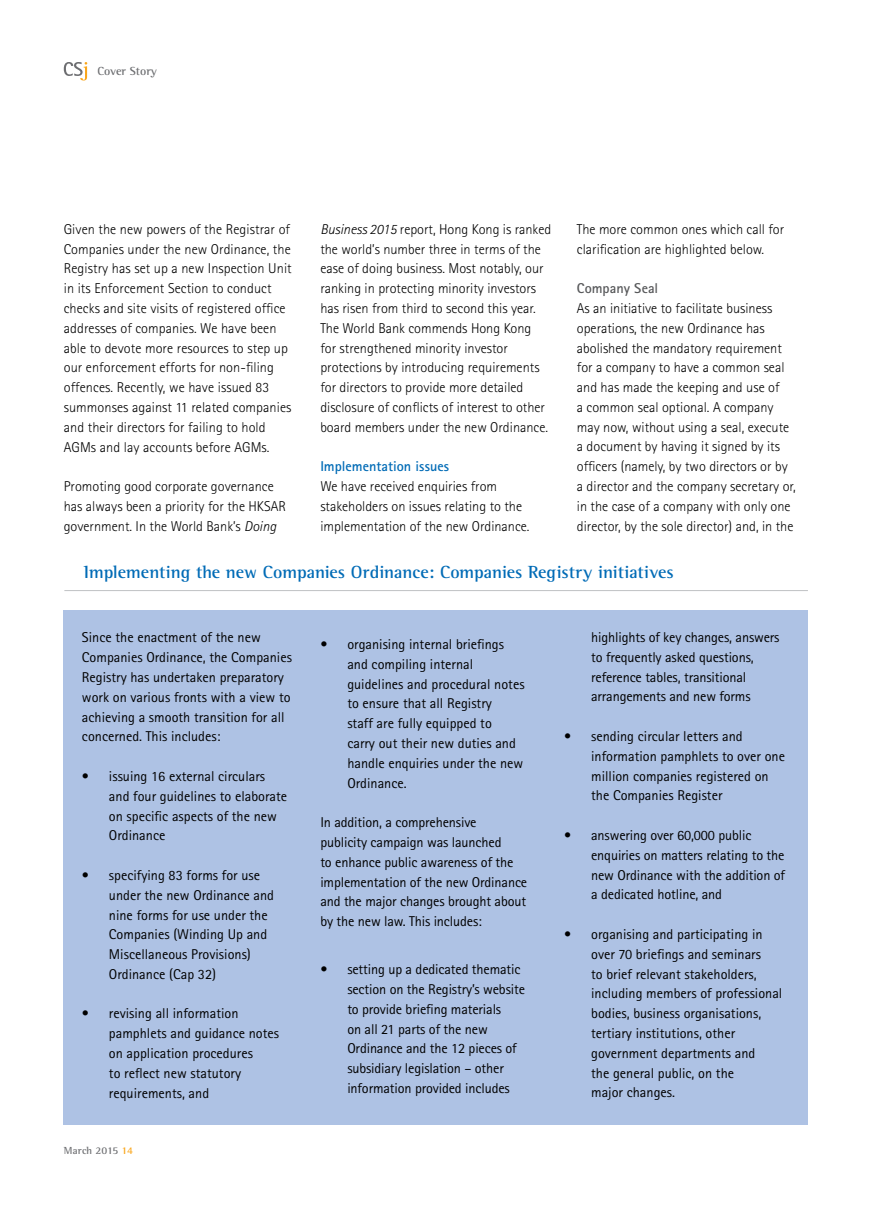
<style>
.page{position:relative;width:893px;height:1212px;background:#fff}
.page>*{position:absolute;margin:0;border:0;box-sizing:border-box;transform-origin:0 0}
.t1{font:700 18px "Rotis Semi Serif";letter-spacing:-.005em;color:#006bb6}
.t2{font:14.25px/19.8px "Rotis Sans Serif";color:#000}
.t3{font:300 14.25px/19.8px "Rotis Sans Serif";color:#000}
.t4{font:700 14.25px "Rotis Sans Serif";color:#006bb6}
.t5{font:700 14.25px "Rotis Sans Serif";letter-spacing:.005em;color:#58595b}
.t6{font:700 12px "Rotis Semi Serif";color:#6d6e71}
.t7{font:700 10.5px "Rotis Semi Serif";letter-spacing:.005em;color:#6d6e71}
.s1{font-style:italic}
.s2{color:#faa61a}
</style>
<div class="page">
<svg style="left:64px;top:62px;width:23px;height:18px"></svg>
<div style="left:64px;top:610px;width:744px;height:515px;background:#aec2e4"></div>
<hr style="left:64px;top:590px;width:744px;height:1px;background:#c0c2c4">
<p class="t6" style="left:97px;top:64px;width:61px">Cover Story</p>
<p class="t3" style="left:577px;top:219px;width:209px">The more common ones which call for clarification are highlighted below.</p>
<p class="t5" style="left:577px;top:279px;width:83px">Company Seal</p>
<p class="t3" style="left:577px;top:298px;width:220px">As an initiative to facilitate business operations, the new Ordinance has abolished the mandatory requirement for a company to have a common seal and has made the keeping and use of<br>a common seal optional. A company may now, without using a seal, execute a document by having it signed by its officers (namely, by two directors or by a director and the company secretary or, in the case of a company with only one director, by the sole director) and, in the</p>
<p class="t1" style="left:84px;top:561px;width:592px">Implementing the new Companies Ordinance: Companies Registry initiatives</p>
<p class="t3" style="left:64px;top:219px;width:229px">Given the new powers of the Registrar of Companies under the new Ordinance, the Registry has set up a new Inspection Unit in its Enforcement Section to conduct checks and site visits of registered office addresses of companies. We have been able to devote more resources to step up our enforcement efforts for non-filing offences. Recently, we have issued 83 summonses against 11 related companies and their directors for failing to hold AGMs and lay accounts before AGMs.</p>
<p class="t3" style="left:64px;top:476px;width:224px">Promoting good corporate governance has always been a priority for the HKSAR government. In the World Bank’s <span class="s1">Doing</span></p>
<p class="t3" style="left:320px;top:219px;width:233px"><span class="s1">Business 2015</span> report, Hong Kong is ranked the world’s number three in terms of the ease of doing business. Most notably, our ranking in protecting minority investors has risen from third to second this year.<br>The World Bank commends Hong Kong<br>for strengthened minority investor protections by introducing requirements for directors to provide more detailed disclosure of conflicts of interest to other board members under the new Ordinance.</p>
<p class="t4" style="left:320px;top:457px;width:130px">Implementation issues</p>
<p class="t3" style="left:320px;top:476px;width:211px">We have received enquiries from stakeholders on issues relating to the implementation of the new Ordinance.</p>
<p class="t2" style="left:82px;top:627px;width:212px">Since the enactment of the new Companies Ordinance, the Companies Registry has undertaken preparatory work on various fronts with a view to achieving a smooth transition for all concerned. This includes:</p>
<p class="t2" style="left:109px;top:766px;width:180px;text-indent:-27px">• issuing 16 external circulars and four guidelines to elaborate on specific aspects of the new<br>Ordinance</p>
<p class="t2" style="left:109px;top:865px;width:167px;text-indent:-27px">• specifying 83 forms for use under the new Ordinance and nine forms for use under the<br>Companies (Winding Up and<br>Miscellaneous Provisions)<br>Ordinance (Cap 32)</p>
<p class="t2" style="left:109px;top:1004px;width:172px;text-indent:-27px">• revising all information pamphlets and guidance notes on application procedures<br>to reflect new statutory requirements, and</p>
<p class="t7" style="left:64px;top:1144px;width:71px">March 2015 <span class="s2">14</span></p>
<p class="t2" style="left:347px;top:634px;width:179px;text-indent:-27px">• organising internal briefings and compiling internal guidelines and procedural notes to ensure that all Registry<br>staff are fully equipped to<br>carry out their new duties and handle enquiries under the new<br>Ordinance.</p>
<p class="t2" style="left:320px;top:812px;width:208px">In addition, a comprehensive<br>publicity campaign was launched<br>to enhance public awareness of the implementation of the new Ordinance and the major changes brought about by the new law. This includes:</p>
<p class="t2" style="left:347px;top:959px;width:179px;text-indent:-27px">• setting up a dedicated thematic section on the Registry’s website to provide briefing materials<br>on all 21 parts of the new<br>Ordinance and the 12 pieces of subsidiary legislation – other information provided includes</p>
<p class="t2" style="left:591px;top:627px;width:190px">highlights of key changes, answers to frequently asked questions, reference tables, transitional arrangements and new forms</p>
<p class="t2" style="left:591px;top:726px;width:195px;text-indent:-27px">• sending circular letters and information pamphlets to over one million companies registered on the Companies Register</p>
<p class="t2" style="left:591px;top:825px;width:195px;text-indent:-27px">• answering over 60,000 public enquiries on matters relating to the new Ordinance with the addition of a dedicated hotline, and</p>
<p class="t2" style="left:591px;top:924px;width:193px;text-indent:-27px">• organising and participating in over 70 briefings and seminars<br>to brief relevant stakeholders, including members of professional bodies, business organisations, tertiary institutions, other government departments and<br>the general public, on the<br>major changes.</p>
</div>
